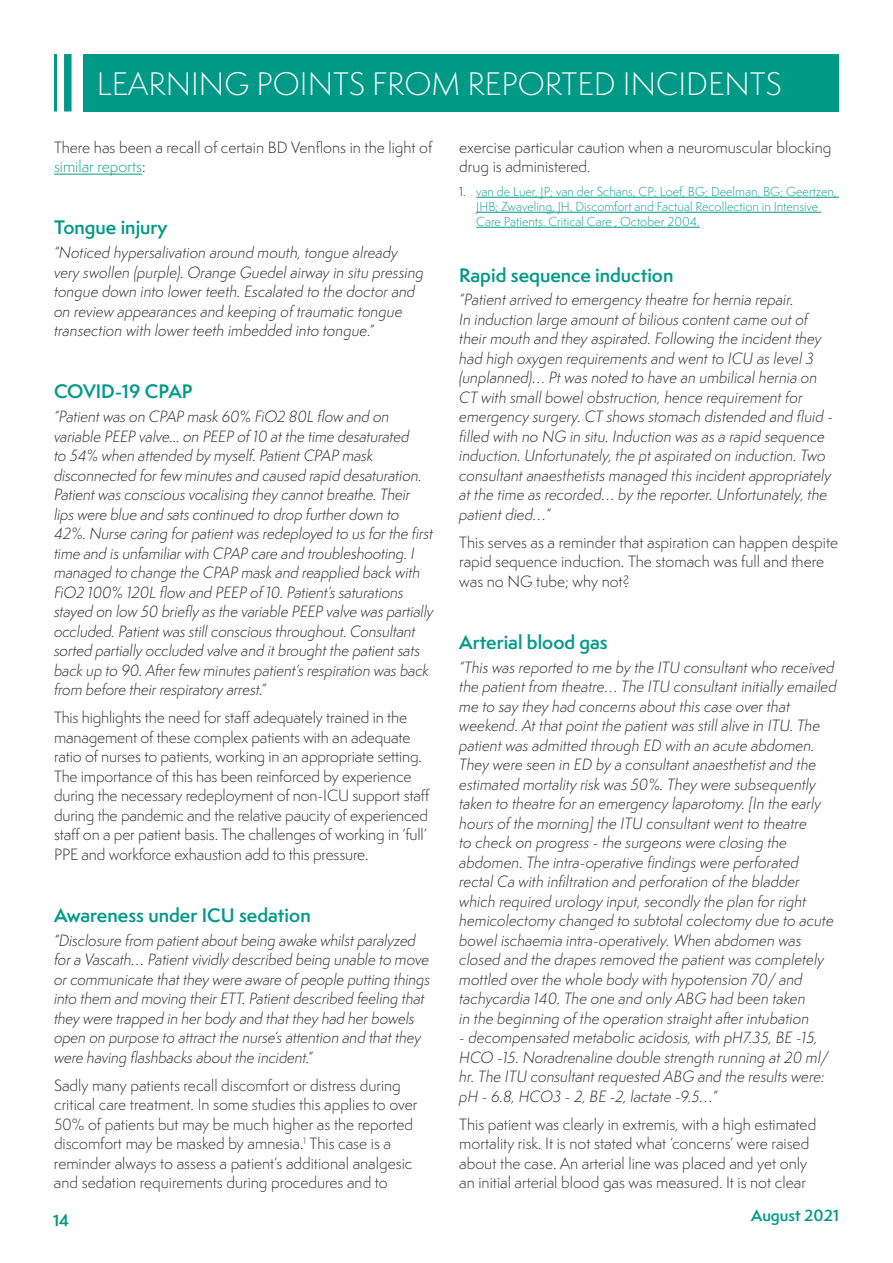
<style>
.page{position:relative;width:893px;height:1263px;background:#fff}
.page>*{position:absolute;margin:0;border:0;box-sizing:border-box;transform-origin:0 0}
.t1{font:300 30px "Semplicita Pro";color:#fff}
.t2{font:600 18px "Semplicita Pro";color:#098}
.t3{font:italic 300 15px/19.5px "Semplicita Pro";color:#231f20}
.t4{font:300 15px/19.5px "Semplicita Pro";color:#231f20}
.t5{font:600 15px "Semplicita Pro";color:#098}
.t6{font:700 15px "Semplicita Pro";color:#098}
.t7{font:300 12px/15px "Semplicita Pro";color:#098}
.s1{color:#098}
.s2{color:#231f20}
</style>
<div class="page">
<div style="left:84px;top:54px;width:755px;height:57px;background:#098"></div>
<hr style="left:54px;top:54px;width:3px;height:57px;background:#098">
<div style="left:64px;top:54px;width:8px;height:57px;background:#098"></div>
<hr style="left:54px;top:174px;width:88px;height:1px;background:#098">
<hr style="left:476px;top:197px;width:363px;height:1px;background:#098">
<hr style="left:476px;top:212px;width:345px;height:1px;background:#098">
<hr style="left:476px;top:227px;width:224px;height:1px;background:#098">
<h1 class="t1" style="left:97px;top:64px;width:687px">LEARNING POINTS FROM REPORTED INCIDENTS</h1>
<p class="t4" style="left:54px;top:137px;width:380px">There has been a recall of certain BD Venflons in the light of <span class="s1">similar reports</span>:</p>
<p class="t2" style="left:54px;top:214px;width:115px">Tongue injury</p>
<p class="t3" style="left:54px;top:243px;width:371px">“Noticed hypersalivation around mouth, tongue already very swollen (purple). Orange Guedel airway in situ pressing tongue down into lower teeth. Escalated to the doctor and on review appearances and keeping of traumatic tongue transection with lower teeth imbedded into tongue.”</p>
<p class="t2" style="left:54px;top:378px;width:140px">COVID-19 CPAP</p>
<p class="t3" style="left:54px;top:407px;width:381px">“Patient was on CPAP mask 60% FiO2 80L flow and on variable PEEP valve... on PEEP of 10 at the time desaturated<br>to 54% when attended by myself. Patient CPAP mask disconnected for few minutes and caused rapid desaturation.<br>Patient was conscious vocalising they cannot breathe. Their lips were blue and sats continued to drop further down to 42%. Nurse caring for patient was redeployed to us for the first time and is unfamiliar with CPAP care and troubleshooting. I managed to change the CPAP mask and reapplied back with FiO2 100% 120L flow and PEEP of 10. Patient’s saturations stayed on low 50 briefly as the variable PEEP valve was partially occluded. Patient was still conscious throughout. Consultant sorted partially occluded valve and it brought the patient sats back up to 90. After few minutes patient’s respiration was back from before their respiratory arrest.”</p>
<p class="t4" style="left:54px;top:708px;width:377px">This highlights the need for staff adequately trained in the management of these complex patients with an adequate ratio of nurses to patients, working in an appropriate setting.<br>The importance of this has been reinforced by experience during the necessary redeployment of non-ICU support staff during the pandemic and the relative paucity of experienced staff on a per patient basis. The challenges of working in ‘full’ PPE and workforce exhaustion add to this pressure.</p>
<p class="t2" style="left:54px;top:902px;width:258px">Awareness under ICU sedation</p>
<p class="t3" style="left:54px;top:930px;width:378px">“Disclosure from patient about being awake whilst paralyzed for a Vascath… Patient vividly described being unable to move or communicate that they were aware of people putting things into them and moving their ETT. Patient described feeling that they were trapped in her body and that they had her bowels open on purpose to attract the nurse’s attention and that they were having flashbacks about the incident.”</p>
<p class="t4" style="left:54px;top:1075px;width:365px">Sadly many patients recall discomfort or distress during critical care treatment. In some studies this applies to over 50% of patients but may be much higher as the reported discomfort may be masked by amnesia.<sup>1</sup> This case is a reminder always to assess a patient’s additional analgesic and sedation requirements during procedures and to</p>
<p class="t6" style="left:53px;top:1209px;width:18px">14</p>
<p class="t4" style="left:459px;top:137px;width:374px">exercise particular caution when a neuromuscular blocking drug is administered.</p>
<p class="t7" style="left:476px;top:184px;width:362px;text-indent:-17px"><span class="s2">1.</span> van de Luer, JP; van der Schans, CP; Loef, BG; Deelman, BG; Geertzen,<br>JHB; Zwaveling, JH. Discomfort and Factual Recollection in Intensive<br>Care Patients. Critical Care , October 2004.</p>
<p class="t2" style="left:459px;top:262px;width:216px">Rapid sequence induction</p>
<p class="t3" style="left:459px;top:290px;width:375px">“Patient arrived to emergency theatre for hernia repair.<br>In induction large amount of bilious content came out of their mouth and they aspirated. Following the incident they had high oxygen requirements and went to ICU as level 3 (unplanned)… Pt was noted to have an umbilical hernia on CT with small bowel obstruction, hence requirement for emergency surgery. CT shows stomach distended and fluid - filled with no NG in situ. Induction was as a rapid sequence induction. Unfortunately, the pt aspirated on induction. Two consultant anaesthetists managed this incident appropriately at the time as recorded… by the reporter. Unfortunately, the patient died…”</p>
<p class="t4" style="left:459px;top:532px;width:380px">This serves as a reminder that aspiration can happen despite rapid sequence induction. The stomach was full and there was no NG tube; why not?</p>
<p class="t2" style="left:459px;top:629px;width:150px">Arterial blood gas</p>
<p class="t3" style="left:459px;top:657px;width:379px">“This was reported to me by the ITU consultant who received the patient from theatre… The ITU consultant initially emailed me to say they had concerns about this case over that weekend. At that point the patient was still alive in ITU. The patient was admitted through ED with an acute abdomen.<br>They were seen in ED by a consultant anaesthetist and the estimated mortality risk was 50%. They were subsequently taken to theatre for an emergency laparotomy. [In the early hours of the morning] the ITU consultant went to theatre<br>to check on progress - the surgeons were closing the abdomen. The intra-operative findings were perforated rectal Ca with infiltration and perforation of the bladder which required urology input, secondly the plan for right hemicolectomy changed to subtotal colectomy due to acute bowel ischaemia intra-operatively. When abdomen was closed and the drapes removed the patient was completely mottled over the whole body with hypotension 70/ and tachycardia 140. The one and only ABG had been taken<br>in the beginning of the operation straight after intubation</p>
<p class="t3" style="left:459px;top:1028px;width:371px">- decompensated metabolic acidosis, with pH7.35, BE -15, HCO -15. Noradrenaline double strength running at 20 ml/ hr. The ITU consultant requested ABG and the results were: pH - 6.8, HCO3 - 2, BE -2, lactate -9.5…”</p>
<p class="t4" style="left:459px;top:1114px;width:358px">This patient was clearly in extremis, with a high estimated mortality risk. It is not stated what ‘concerns’ were raised about the case. An arterial line was placed and yet only an initial arterial blood gas was measured. It is not clear</p>
<p class="t5" style="left:751px;top:1205px;width:89px">August 2021</p>
</div>
